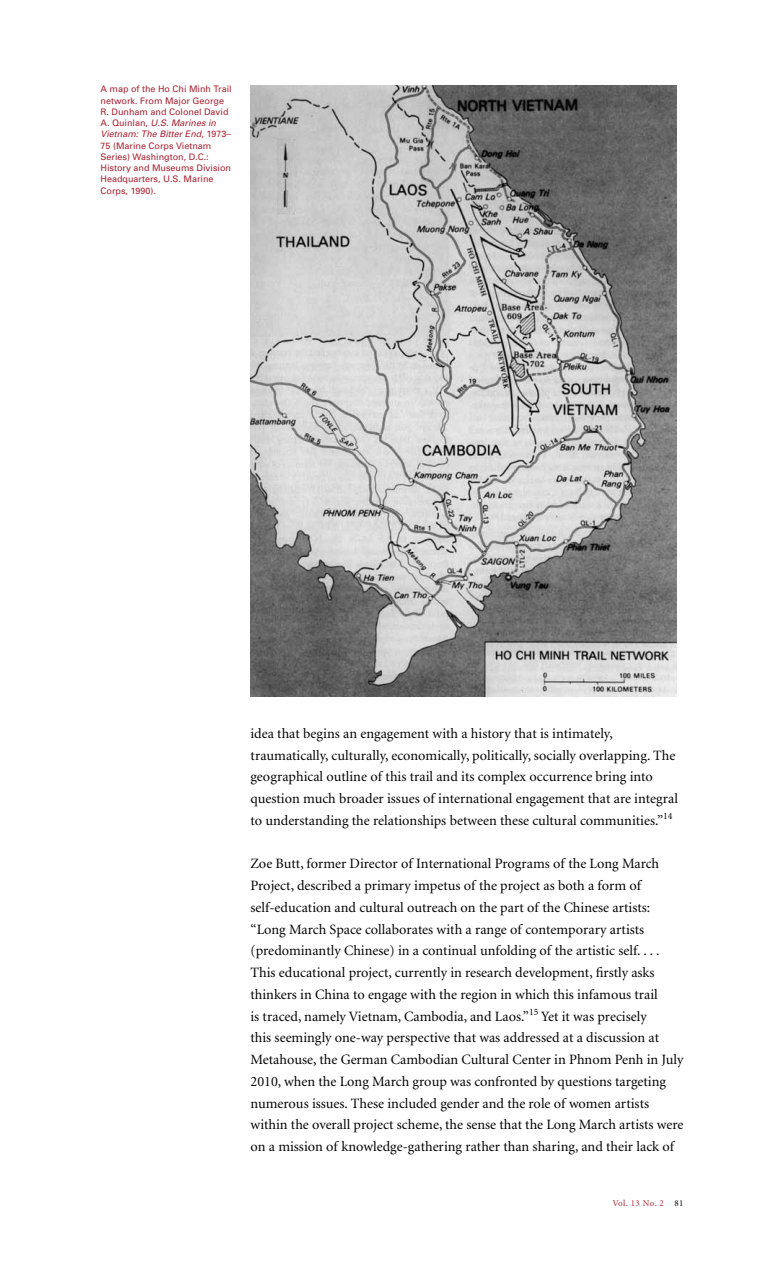
<style>
.page{position:relative;width:757px;height:1263px;background:#fff}
.page>*{position:absolute;margin:0;border:0;box-sizing:border-box;transform-origin:0 0}
.t1{font:14.25px/21.8px "Minion";color:#000}
.t2{font:9px/11.2px "Univers";color:#a92232}
.t3{font:9px "Minion";letter-spacing:.05em;color:#a92232}
.s1{font-style:italic}
.s2{color:#000}
</style>
<div class="page">
<img style="left:250px;top:85px;width:426px;height:612px">
<p class="t2" style="left:100px;top:83px;width:133px">A map of the Ho Chi Minh Trail network. From Major George<br>R. Dunham and Colonel David<br>A. Quinlan, <span class="s1">U.S. Marines in<br>Vietnam: The Bitter End</span>, 1973–<br>75 (Marine Corps Vietnam<br>Series) Washington, D.C.:<br>History and Museums Division<br>Headquarters, U.S. Marine<br>Corps, 1990).</p>
<p class="t1" style="left:250px;top:723px;width:429px">idea that begins an engagement with a history that is intimately, traumatically, culturally, economically, politically, socially overlapping. The geographical outline of this trail and its complex occurrence bring into question much broader issues of international engagement that are integral to understanding the relationships between these cultural communities.”<sup>14</sup></p>
<p class="t1" style="left:250px;top:853px;width:434px">Zoe Butt, former Director of International Programs of the Long March Project, described a primary impetus of the project as both a form of self-education and cultural outreach on the part of the Chinese artists: “Long March Space collaborates with a range of contemporary artists (predominantly Chinese) in a continual unfolding of the artistic self. . . .<br>This educational project, currently in research development, firstly asks thinkers in China to engage with the region in which this infamous trail<br>is traced, namely Vietnam, Cambodia, and Laos.”<sup>15</sup> Yet it was precisely<br>this seemingly one-way perspective that was addressed at a discussion at Metahouse, the German Cambodian Cultural Center in Phnom Penh in July 2010, when the Long March group was confronted by questions targeting numerous issues. These included gender and the role of women artists within the overall project scheme, the sense that the Long March artists were on a mission of knowledge-gathering rather than sharing, and their lack of</p>
<p class="t3" style="left:613px;top:1199px;width:72px">Vol. 13 No. 2 <span class="s2">81</span></p>
</div>
